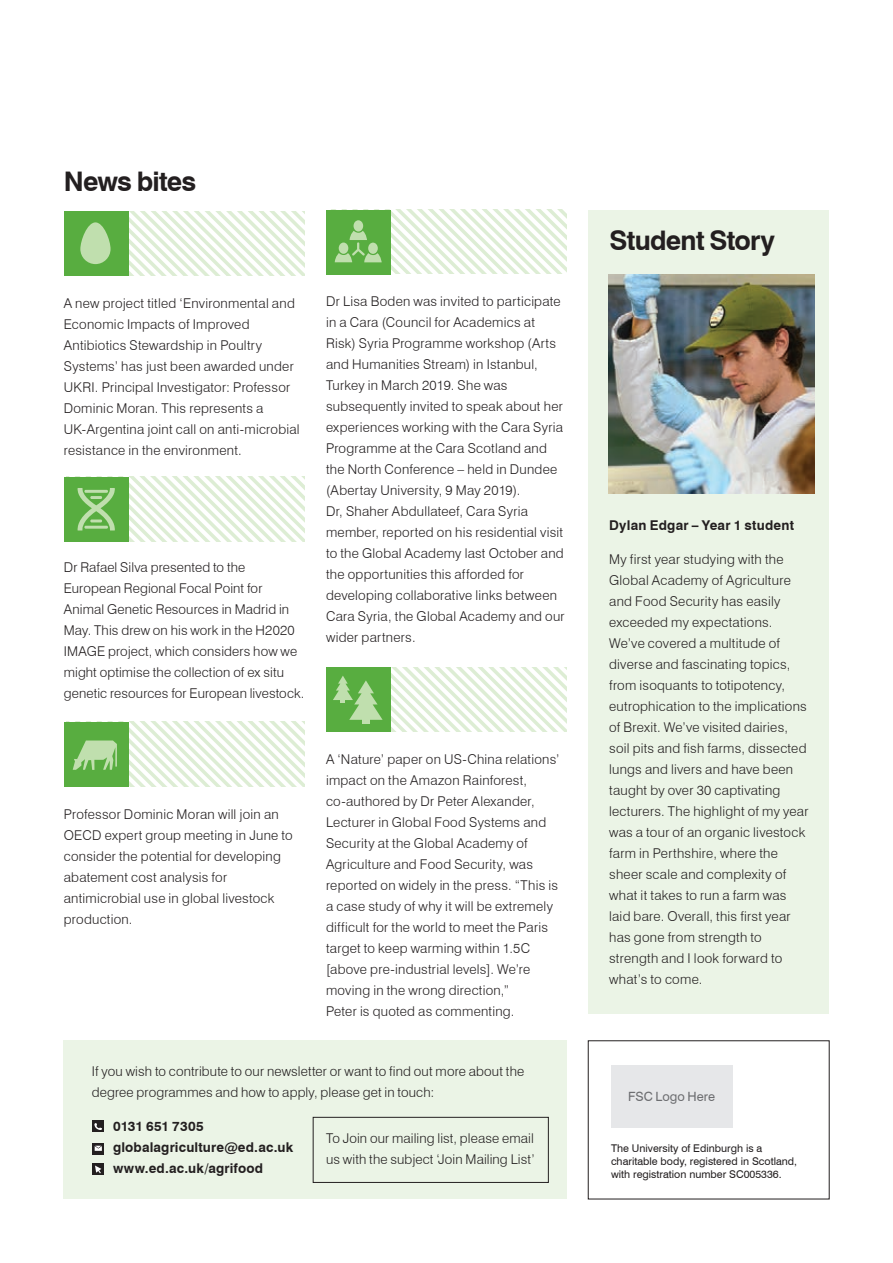
<style>
.page{position:relative;width:893px;height:1263px;background:#fff}
.page>*{position:absolute;margin:0;border:0;box-sizing:border-box;transform-origin:0 0}
.Body_Copy_10_on_12{font:700 27px "Swiss 721 BT";letter-spacing:-.03em;color:#231f20}
.Body_Copy_10_on_12-2{font:300 13.5px/21px "Swiss 721 BT";letter-spacing:.015em;color:#231f20}
.Body_Copy_10_on_12-3{font:700 13.5px "Swiss 721 BT";letter-spacing:.01em;color:#231f20}
.Body_Copy_10_on_12-4{font:12.75px "Swiss 721 BT";letter-spacing:.005em;color:#6c6d70}
.t1{font:10.65px/12.8px "Swiss 721 BT";color:#231f20}
</style>
<div class="page">
<div style="left:588px;top:210px;width:241px;height:804px;background:#ebf4e6"></div>
<div style="left:64px;top:1040px;width:503px;height:159px;background:#ebf4e6"></div>
<svg style="left:128px;top:212px;width:177px;height:64px"></svg>
<div style="left:64px;top:212px;width:64px;height:64px;background:#58ad40"></div>
<div style="left:64px;top:477px;width:64px;height:64px;background:#58ad40"></div>
<div style="left:64px;top:722px;width:64px;height:64px;background:#58ad40"></div>
<div style="left:327px;top:211px;width:64px;height:64px;background:#58ad40"></div>
<div style="left:327px;top:668px;width:64px;height:64px;background:#58ad40"></div>
<img style="left:608px;top:274px;width:206px;height:219px">
<div style="left:313px;top:1117px;width:236px;height:65px;border:1px solid #231f20"></div>
<svg style="left:329px;top:209px;width:238px;height:64px"></svg>
<svg style="left:77px;top:477px;width:228px;height:64px"></svg>
<svg style="left:333px;top:668px;width:234px;height:64px"></svg>
<svg style="left:72px;top:722px;width:233px;height:64px"></svg>
<div style="left:80px;top:222px;width:31px;height:42px;background:#c0dfae;border-radius:15px"></div>
<div style="left:92px;top:1120px;width:12px;height:12px;background:#231f20"></div>
<svg style="left:92px;top:1143px;width:12px;height:11px"></svg>
<div style="left:92px;top:1163px;width:12px;height:12px;background:#231f20"></div>
<svg style="left:94px;top:1123px;width:8px;height:7px"></svg>
<svg style="left:95px;top:1146px;width:7px;height:5px"></svg>
<svg style="left:95px;top:1165px;width:6px;height:8px"></svg>
<div style="left:611px;top:1065px;width:121px;height:63px;background:#e6e7e9"></div>
<p class="Body_Copy_10_on_12" style="left:64px;top:165px;width:134px">News bites</p>
<p class="Body_Copy_10_on_12-2" style="left:64px;top:293px;width:237px">A new project titled ‘Environmental and Economic Impacts of Improved Antibiotics Stewardship in Poultry Systems’ has just been awarded under UKRI. Principal Investigator: Professor Dominic Moran. This represents a UK-Argentina joint call on anti-microbial resistance in the environment.</p>
<p class="Body_Copy_10_on_12-2" style="left:64px;top:557px;width:242px">Dr Rafael Silva presented to the European Regional Focal Point for Animal Genetic Resources in Madrid in May. This drew on his work in the H2020<br>IMAGE project, which considers how we might optimise the collection of ex situ genetic resources for European livestock.</p>
<p class="Body_Copy_10_on_12-2" style="left:64px;top:803px;width:230px">Professor Dominic Moran will join an<br>OECD expert group meeting in June to consider the potential for developing abatement cost analysis for antimicrobial use in global livestock production.</p>
<p class="Body_Copy_10_on_12-2" style="left:326px;top:290px;width:240px">Dr Lisa Boden was invited to participate in a Cara (Council for Academics at Risk) Syria Programme workshop (Arts and Humanities Stream) in Istanbul, Turkey in March 2019. She was subsequently invited to speak about her experiences working with the Cara Syria Programme at the Cara Scotland and the North Conference – held in Dundee (Abertay University, 9 May 2019).<br>Dr, Shaher Abdullateef, Cara Syria member, reported on his residential visit to the Global Academy last October and the opportunities this afforded for developing collaborative links between Cara Syria, the Global Academy and our wider partners.</p>
<p class="Body_Copy_10_on_12-2" style="left:326px;top:748px;width:235px">A ‘Nature’ paper on US-China relations’ impact on the Amazon Rainforest, co-authored by Dr Peter Alexander, Lecturer in Global Food Systems and Security at the Global Academy of Agriculture and Food Security, was reported on widely in the press. “This is a case study of why it will be extremely difficult for the world to meet the Paris target to keep warming within 1.5C [above pre-industrial levels]. We’re moving in the wrong direction,”<br>Peter is quoted as commenting.</p>
<p class="Body_Copy_10_on_12-2" style="left:92px;top:1061px;width:434px">If you wish to contribute to our newsletter or want to find out more about the degree programmes and how to apply, please get in touch:</p>
<p class="Body_Copy_10_on_12-3" style="left:113px;top:1118px;width:92px">0131 651 7305</p>
<p class="Body_Copy_10_on_12-3" style="left:113px;top:1139px;width:182px">globalagriculture@ed.ac.uk</p>
<p class="Body_Copy_10_on_12-3" style="left:113px;top:1160px;width:152px">www.ed.ac.uk/agrifood</p>
<p class="Body_Copy_10_on_12-2" style="left:326px;top:1128px;width:210px">To Join our mailing list, please email us with the subject ‘Join Mailing List’</p>
<p class="Body_Copy_10_on_12" style="left:609px;top:224px;width:167px">Student Story</p>
<p class="Body_Copy_10_on_12-3" style="left:609px;top:517px;width:186px">Dylan Edgar – Year 1 student</p>
<p class="Body_Copy_10_on_12-2" style="left:609px;top:549px;width:201px">My first year studying with the<br>Global Academy of Agriculture and Food Security has easily exceeded my expectations.<br>We’ve covered a multitude of diverse and fascinating topics, from isoquants to totipotency, eutrophication to the implications of Brexit. We’ve visited dairies, soil pits and fish farms, dissected lungs and livers and have been taught by over 30 captivating lecturers. The highlight of my year was a tour of an organic livestock farm in Perthshire, where the sheer scale and complexity of what it takes to run a farm was laid bare. Overall, this first year has gone from strength to strength and I look forward to what’s to come.</p>
<p class="Body_Copy_10_on_12-4" style="left:628px;top:1089px;width:88px">FSC Logo Here</p>
<p class="t1" style="left:611px;top:1142px;width:188px">The University of Edinburgh is a charitable body, registered in Scotland, with registration number SC005336.</p>
</div>
